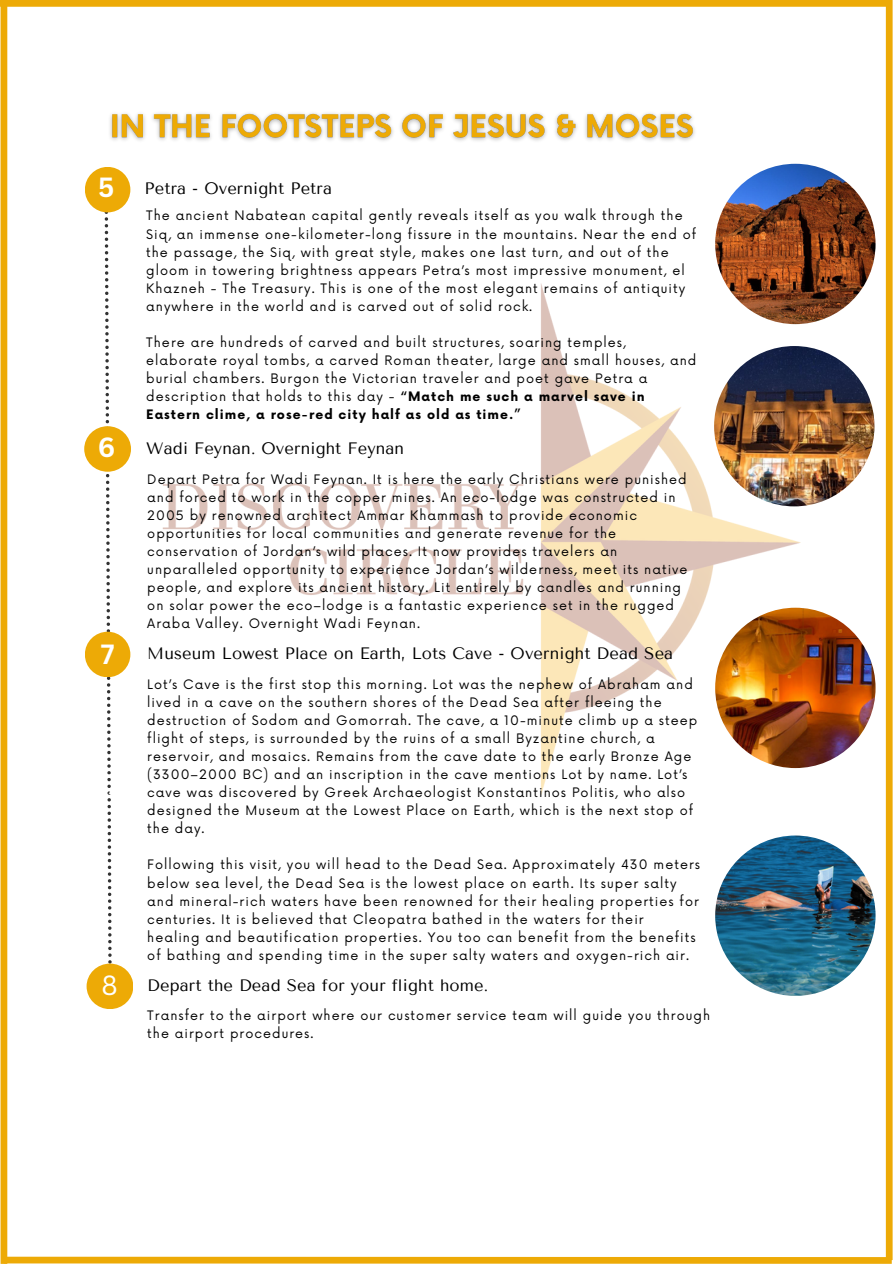
<style>
.page{position:relative;width:893px;height:1264px;background:#fff}
.page>*{position:absolute;margin:0;border:0;box-sizing:border-box;transform-origin:0 0}
.t1{font:700 27px "Canva Sans";color:#fff}
.t2{font:27px "Canva Sans";color:#fff}
.t3{font:16.5px "Tenor Sans";letter-spacing:.01em;color:#000}
.t4{font:12.75px/18px "Now";letter-spacing:.08em;color:#000}
.s1{font-weight:700}
</style>
<div class="page">
<svg style="left:105px;top:212px;width:7px;height:751px"></svg>
<div style="left:85px;top:631px;width:45px;height:46px;background:#edaa06;border-radius:50%"></div>
<div style="left:87px;top:963px;width:46px;height:46px;background:#edaa06;border-radius:50%"></div>
<img style="left:162px;top:253px;width:655px;height:542px">
<img style="left:715px;top:164px;width:160px;height:160px;border-radius:50%">
<img style="left:714px;top:346px;width:160px;height:160px;border-radius:50%">
<img style="left:715px;top:607px;width:160px;height:161px;border-radius:50%">
<img style="left:715px;top:835px;width:160px;height:160px;border-radius:50%">
<div style="left:84px;top:426px;width:47px;height:46px;background:#edaa06;border-radius:50%"></div>
<div style="left:85px;top:167px;width:45px;height:45px;background:#edaa06;border-radius:50%"></div>
<img style="left:110px;top:113px;width:585px;height:28px">
<div style="left:4px;top:1256px;width:887px;height:7px;background:#edaa06"></div>
<div style="left:0;top:0;width:891px;height:7px;background:#edaa06"></div>
<div style="left:1px;top:3px;width:6px;height:1260px;background:#edaa06"></div>
<div style="left:885px;top:0;width:7px;height:1259px;background:#edaa06"></div>
<p class="t1" style="left:98px;top:168px;width:18px">5</p>
<p class="t3" style="left:144px;top:179px;width:189px">Petra - Overnight Petra</p>
<p class="t4" style="left:146px;top:207px;width:551px">The ancient Nabatean capital gently reveals itself as you walk through the Siq, an immense one-kilometer-long fissure in the mountains. Near the end of the passage, the Siq, with great style, makes one last turn, and out of the gloom in towering brightness appears Petra’s most impressive monument, el Khazneh - The Treasury. This is one of the most elegant remains of antiquity anywhere in the world and is carved out of solid rock.</p>
<p class="t4" style="left:146px;top:334px;width:551px">There are hundreds of carved and built structures, soaring temples, elaborate royal tombs, a carved Roman theater, large and small houses, and burial chambers. Burgon the Victorian traveler and poet gave Petra a description that holds to this day - <span class="s1">“Match me such a marvel save in Eastern clime, a rose-red city half as old as time.”</span></p>
<p class="t1" style="left:98px;top:428px;width:19px">6</p>
<p class="t3" style="left:146px;top:438px;width:259px">Wadi Feynan. Overnight Feynan</p>
<p class="t4" style="left:147px;top:470px;width:541px">Depart Petra for Wadi Feynan. It is here the early Christians were punished and forced to work in the copper mines. An eco-lodge was constructed in 2005 by renowned architect Ammar Khammash to provide economic opportunities for local communities and generate revenue for the conservation of Jordan’s wild places. It now provides travelers an unparalleled opportunity to experience Jordan’s wilderness, meet its native people, and explore its ancient history. Lit entirely by candles and running on solar power the eco–lodge is a fantastic experience set in the rugged Araba Valley. Overnight Wadi Feynan.</p>
<p class="t1" style="left:101px;top:635px;width:15px">7</p>
<p class="t3" style="left:147px;top:643px;width:527px">Museum Lowest Place on Earth, Lots Cave - Overnight Dead Sea</p>
<h2 class="t4" style="left:147px;top:675px;width:551px">Lot’s Cave is the first stop this morning. Lot was the nephew of Abraham and lived in a cave on the southern shores of the Dead Sea after fleeing the destruction of Sodom and Gomorrah. The cave, a 10-minute climb up a steep flight of steps, is surrounded by the ruins of a small Byzantine church, a reservoir, and mosaics. Remains from the cave date to the early Bronze Age (3300–2000 BC) and an inscription in the cave mentions Lot by name. Lot’s cave was discovered by Greek Archaeologist Konstantinos Politis, who also designed the Museum at the Lowest Place on Earth, which is the next stop of the day.</h2>
<p class="t4" style="left:147px;top:856px;width:554px">Following this visit, you will head to the Dead Sea. Approximately 430 meters below sea level, the Dead Sea is the lowest place on earth. Its super salty and mineral-rich waters have been renowned for their healing properties for centuries. It is believed that Cleopatra bathed in the waters for their<br>healing and beautification properties. You too can benefit from the benefits of bathing and spending time in the super salty waters and oxygen-rich air.</p>
<p class="t2" style="left:101px;top:966px;width:18px">8</p>
<h2 class="t3" style="left:147px;top:975px;width:342px">Depart the Dead Sea for your flight home.</h2>
<h2 class="t4" style="left:147px;top:1007px;width:564px">Transfer to the airport where our customer service team will guide you through the airport procedures.</h2>
</div>
